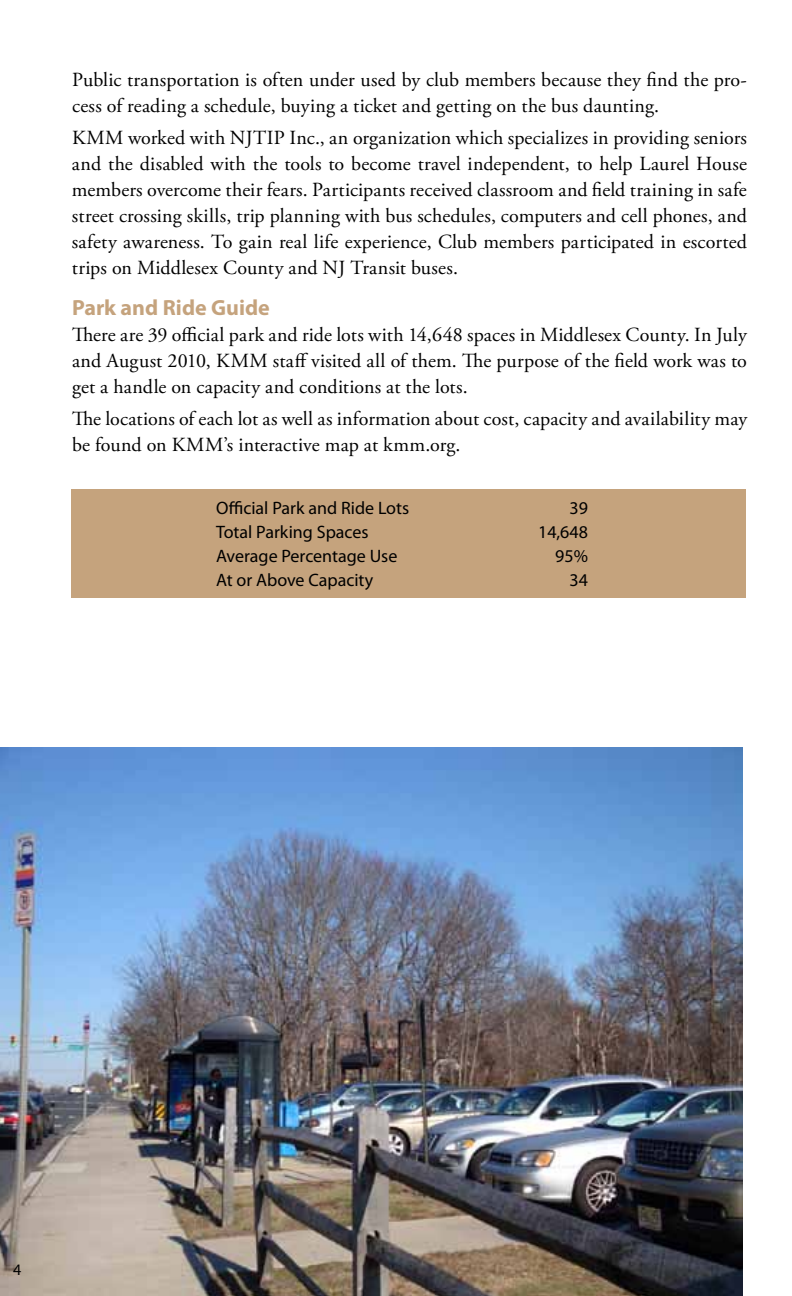
<style>
.page{position:relative;width:792px;height:1296px;background:#fff}
.page>*{position:absolute;margin:0;border:0;box-sizing:border-box;transform-origin:0 0}
.t1{font:700 22px "Myriad Pro";color:#c5a37d}
.t2{font:20px/26px "Adobe Garamond Pro";letter-spacing:.01em;color:#000}
.t3{font:18px "Myriad Pro";color:#000}
.t4{font:16px "Myriad Pro";color:#000}
</style>
<div class="page">
<img style="left:0;top:747px;width:743px;height:549px">
<div style="left:71px;top:489px;width:675px;height:109px;background:#c5a37d"></div>
<p class="t2" style="left:72px;top:68px;width:676px">Public transportation is often under used by club members because they find the pro&shy;cess of reading a schedule, buying a ticket and getting on the bus daunting.</p>
<p class="t2" style="left:72px;top:126px;width:677px;text-align:justify">KMM worked with NJTIP Inc., an organization which specializes in providing seniors and the disabled with the tools to become travel independent, to help Laurel House members overcome their fears. Participants received classroom and field training in safe street crossing skills, trip planning with bus schedules, computers and cell phones, and safety awareness. To gain real life experience, Club members participated in escorted trips on Middlesex County and NJ Transit buses.</p>
<p class="t1" style="left:72px;top:293px;width:199px">Park and Ride Guide</p>
<p class="t2" style="left:72px;top:322px;width:677px;text-align:justify">There are 39 official park and ride lots with 14,648 spaces in Middlesex County. In July and August 2010, KMM staff visited all of them. The purpose of the field work was to get a handle on capacity and conditions at the lots.</p>
<p class="t2" style="left:72px;top:406px;width:677px">The locations of each lot as well as information about cost, capacity and availability may be found on KMM’s interactive map at kmm.org.</p>
<p class="t3" style="left:216px;top:497px;width:195px">Official Park and Ride Lots</p>
<p class="t3" style="left:570px;top:497px;width:20px">39</p>
<p class="t3" style="left:216px;top:521px;width:154px">Total Parking Spaces</p>
<p class="t3" style="left:538px;top:521px;width:51px">14,648</p>
<p class="t3" style="left:216px;top:545px;width:183px">Average Percentage Use</p>
<p class="t3" style="left:555px;top:545px;width:34px">95%</p>
<p class="t3" style="left:216px;top:569px;width:159px">At or Above Capacity</p>
<p class="t3" style="left:570px;top:569px;width:20px">34</p>
<p class="t4" style="left:13px;top:1260px;width:10px">4</p>
</div>
